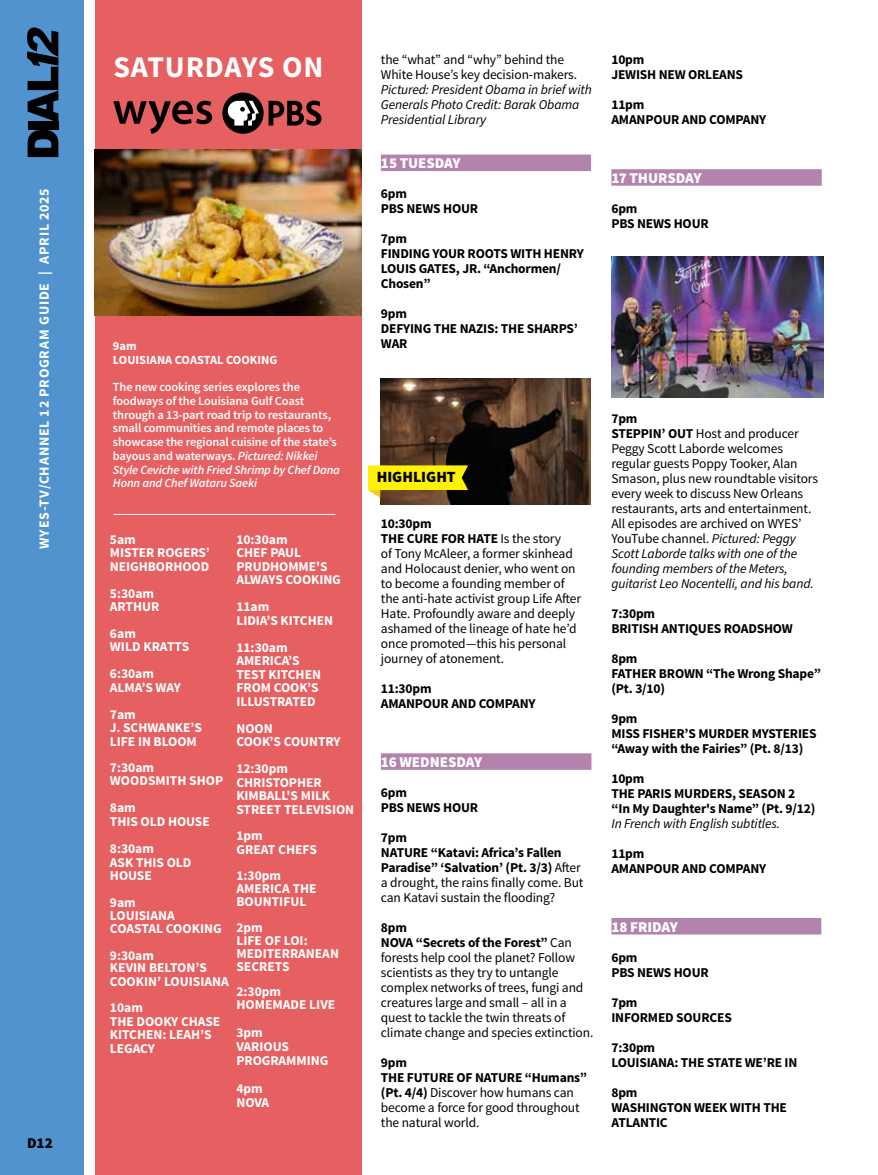
<style>
.page{position:relative;width:878px;height:1175px;background:#fff}
.page>*{position:absolute;margin:0;border:0;box-sizing:border-box;transform-origin:0 0}
.t1{font:700 30px "Source Sans Pro";letter-spacing:.025em;color:#fff}
.t2{font:900 15.6px "Source Sans Pro";color:#000}
.t3{font:900 15px "Source Sans Pro";letter-spacing:-.005em;color:#fff}
.t4{font:900 15px "Source Sans Pro";color:#000}
.t5{font:700 13.95px "Source Sans Pro";letter-spacing:.05em;color:#fff}
.t6{font:13.5px/15px "Source Sans Pro";letter-spacing:-.01em;color:#000}
.t7{font:700 13.5px/13.5px "Source Sans Pro";letter-spacing:-.005em;color:#fff}
.t8{font:700 13.5px/15px "Source Sans Pro";letter-spacing:-.015em;color:#000}
.t9{font:italic 13.5px/15px "Source Sans Pro";letter-spacing:-.01em;color:#000}
.t10{font:600 12.3px/13.8px "Source Sans Pro";letter-spacing:-.01em;color:#fff}
.t11{font:700 12.3px/13.8px "Source Sans Pro";color:#fff}
.s1{font-style:italic}
.s2{font-weight:700}
</style>
<div class="page">
<div style="left:381px;top:154px;width:210px;height:17px;background:#b383ae"></div>
<div style="left:381px;top:753px;width:210px;height:17px;background:#b383ae"></div>
<img style="left:381px;top:378px;width:209px;height:126px">
<div style="left:611px;top:169px;width:210px;height:17px;background:#b383ae"></div>
<div style="left:611px;top:918px;width:210px;height:16px;background:#b383ae"></div>
<img style="left:611px;top:256px;width:213px;height:142px">
<div style="left:0;top:0;width:83px;height:1174px;background:#5093cf"></div>
<svg style="left:27px;top:27px;width:31px;height:130px"></svg>
<div style="left:94px;top:0;width:267px;height:1174px;background:#e66062"></div>
<hr style="left:114px;top:514px;width:221px;height:1px;background:#fff">
<div style="left:222px;top:93px;width:41px;height:41px;background:#000;border-radius:50%"></div>
<svg style="left:268px;top:101px;width:53px;height:25px"></svg>
<svg style="left:228px;top:101px;width:31px;height:25px"></svg>
<svg style="left:113px;top:101px;width:99px;height:33px"></svg>
<img style="left:94px;top:150px;width:267px;height:166px">
<svg style="left:368px;top:465px;width:100px;height:33px;background:#d3c20d"></svg>
<p class="t5" style="left:35px;top:549px;width:362px;rotate:-90deg">WYES-TV/CHANNEL 12 PROGRAM GUIDE | APRIL 2025</p>
<p class="t4" style="left:27px;top:1133px;width:27px">D12</p>
<h1 class="t1" style="left:113px;top:47px;width:212px">SATURDAYS ON</h1>
<p class="t11" style="left:113px;top:339px;width:166px">9am<br>LOUISIANA COASTAL COOKING</p>
<p class="t10" style="left:113px;top:380px;width:228px">The new cooking series explores the foodways of the Louisiana Gulf Coast through a 13-part road trip to restaurants, small communities and remote places to showcase the regional cuisine of the state’s bayous and waterways. <span class="s1">Pictured: Nikkei Style Ceviche with Fried Shrimp by Chef Dana Honn and Chef Wataru Saeki</span></p>
<p class="t7" style="left:236px;top:533px;width:106px">10:30am<br>CHEF PAUL<br>PRUDHOMME'S<br>ALWAYS COOKING</p>
<p class="t7" style="left:236px;top:600px;width:98px">11am<br>LIDIA’S KITCHEN</p>
<p class="t7" style="left:236px;top:641px;width:86px">11:30am<br>AMERICA’S<br>TEST KITCHEN<br>FROM COOK’S<br>ILLUSTRATED</p>
<p class="t7" style="left:236px;top:722px;width:106px">NOON<br>COOK’S COUNTRY</p>
<p class="t7" style="left:236px;top:762px;width:119px">12:30pm<br>CHRISTOPHER<br>KIMBALL'S MILK<br>STREET TELEVISION</p>
<p class="t7" style="left:236px;top:829px;width:82px">1pm<br>GREAT CHEFS</p>
<p class="t7" style="left:236px;top:869px;width:82px;line-height:13px">1:30pm<br>AMERICA THE<br>BOUNTIFUL</p>
<p class="t7" style="left:236px;top:922px;width:104px;line-height:12.8px">2pm<br>LIFE OF LOI:<br>MEDITERRANEAN<br>SECRETS</p>
<p class="t7" style="left:236px;top:985px;width:100px;line-height:12.8px">2:30pm<br>HOMEMADE LIVE</p>
<p class="t7" style="left:236px;top:1026px;width:93px">3pm<br>VARIOUS<br>PROGRAMMING</p>
<p class="t7" style="left:236px;top:1082px;width:34px">4pm<br>NOVA</p>
<p class="t7" style="left:110px;top:533px;width:101px">5am<br>MISTER ROGERS’<br>NEIGHBORHOOD</p>
<p class="t7" style="left:110px;top:587px;width:51px">5:30am<br>ARTHUR</p>
<p class="t7" style="left:110px;top:627px;width:81px">6am<br>WILD KRATTS</p>
<p class="t7" style="left:110px;top:667px;width:72px">6:30am<br>ALMA’S WAY</p>
<p class="t7" style="left:110px;top:708px;width:93px">7am<br>J. SCHWANKE’S<br>LIFE IN BLOOM</p>
<p class="t7" style="left:110px;top:761px;width:115px">7:30am<br>WOODSMITH SHOP</p>
<p class="t7" style="left:110px;top:801px;width:101px">8am<br>THIS OLD HOUSE</p>
<p class="t7" style="left:110px;top:842px;width:83px">8:30am<br>ASK THIS OLD<br>HOUSE</p>
<p class="t7" style="left:110px;top:896px;width:113px;line-height:12.8px">9am<br>LOUISIANA<br>COASTAL COOKING</p>
<p class="t7" style="left:110px;top:949px;width:120px;line-height:13px">9:30am<br>KEVIN BELTON’S<br>COOKIN’ LOUISIANA</p>
<p class="t7" style="left:110px;top:1001px;width:112px">10am<br>THE DOOKY CHASE<br>KITCHEN: LEAH’S<br>LEGACY</p>
<p class="t6" style="left:381px;top:52px;width:198px">the “what” and “why” behind the<br>White House’s key decision-makers.</p>
<p class="t9" style="left:381px;top:83px;width:212px">Pictured: President Obama in brief with<br>Generals Photo Credit: Barak Obama<br>Presidential Library</p>
<p class="t3" style="left:381px;top:153px;width:81px">15 TUESDAY</p>
<p class="t8" style="left:381px;top:187px;width:99px">6pm<br>PBS NEWS HOUR</p>
<p class="t8" style="left:381px;top:232px;width:204px">7pm<br>FINDING YOUR ROOTS WITH HENRY<br>LOUIS GATES, JR. “Anchormen/<br>Chosen”</p>
<p class="t8" style="left:381px;top:307px;width:198px">9pm<br>DEFYING THE NAZIS: THE SHARPS’<br>WAR</p>
<p class="t8" style="left:611px;top:53px;width:133px">10pm<br>JEWISH NEW ORLEANS</p>
<p class="t8" style="left:611px;top:98px;width:156px">11pm<br>AMANPOUR AND COMPANY</p>
<p class="t3" style="left:611px;top:168px;width:92px">17 THURSDAY</p>
<p class="t8" style="left:611px;top:201px;width:99px">6pm<br>PBS NEWS HOUR</p>
<p class="t2" style="left:377px;top:467px;width:81px">HIGHLIGHT</p>
<p class="t6" style="left:381px;top:516px;width:202px"><span class="s2">10:30pm<br>THE CURE FOR HATE</span> Is the story<br>of Tony McAleer, a former skinhead and Holocaust denier, who went on to become a founding member of the anti-hate activist group Life After<br>Hate. Profoundly aware and deeply ashamed of the lineage of hate he’d once promoted—this his personal journey of atonement.</p>
<p class="t8" style="left:381px;top:682px;width:156px">11:30pm<br>AMANPOUR AND COMPANY</p>
<p class="t3" style="left:381px;top:752px;width:103px">16 WEDNESDAY</p>
<p class="t8" style="left:381px;top:785px;width:99px">6pm<br>PBS NEWS HOUR</p>
<p class="t6" style="left:381px;top:830px;width:204px"><span class="s2">7pm<br>NATURE “Katavi: Africa’s Fallen<br>Paradise” ‘Salvation’ (Pt. 3/3)</span> After a drought, the rains finally come. But can Katavi sustain the flooding?</p>
<p class="t6" style="left:381px;top:920px;width:214px"><span class="s2">8pm<br>NOVA “Secrets of the Forest”</span> Can forests help cool the planet? Follow scientists as they try to untangle complex networks of trees, fungi and creatures large and small – all in a quest to tackle the twin threats of climate change and species extinction.</p>
<p class="t6" style="left:381px;top:1055px;width:207px"><span class="s2">9pm<br>THE FUTURE OF NATURE “Humans” (Pt. 4/4)</span> Discover how humans can become a force for good throughout the natural world.</p>
<p class="t6" style="left:611px;top:411px;width:208px"><span class="s2">7pm<br>STEPPIN’ OUT</span> Host and producer<br>Peggy Scott Laborde welcomes regular guests Poppy Tooker, Alan<br>Smason, plus new roundtable visitors every week to discuss New Orleans restaurants, arts and entertainment.<br>All episodes are archived on WYES’<br>YouTube channel. <span class="s1">Pictured: Peggy<br>Scott Laborde talks with one of the founding members of the Meters, guitarist Leo Nocentelli, and his band.</span></p>
<p class="t8" style="left:611px;top:606px;width:183px">7:30pm<br>BRITISH ANTIQUES ROADSHOW</p>
<p class="t8" style="left:611px;top:651px;width:211px">8pm<br>FATHER BROWN “The Wrong Shape” (Pt. 3/10)</p>
<p class="t8" style="left:611px;top:711px;width:207px">9pm<br>MISS FISHER’S MURDER MYSTERIES “Away with the Fairies” (Pt. 8/13)</p>
<p class="t8" style="left:611px;top:771px;width:205px">10pm<br>THE PARIS MURDERS, SEASON 2 “In My Daughter's Name” (Pt. 9/12)</p>
<p class="t9" style="left:611px;top:816px;width:170px">In French with English subtitles.</p>
<p class="t8" style="left:611px;top:846px;width:156px">11pm<br>AMANPOUR AND COMPANY</p>
<p class="t3" style="left:611px;top:916px;width:68px">18 FRIDAY</p>
<p class="t8" style="left:611px;top:950px;width:99px">6pm<br>PBS NEWS HOUR</p>
<p class="t8" style="left:611px;top:995px;width:122px">7pm<br>INFORMED SOURCES</p>
<p class="t8" style="left:611px;top:1040px;width:187px">7:30pm<br>LOUISIANA: THE STATE WE’RE IN</p>
<p class="t8" style="left:611px;top:1085px;width:177px">8pm<br>WASHINGTON WEEK WITH THE<br>ATLANTIC</p>
</div>
